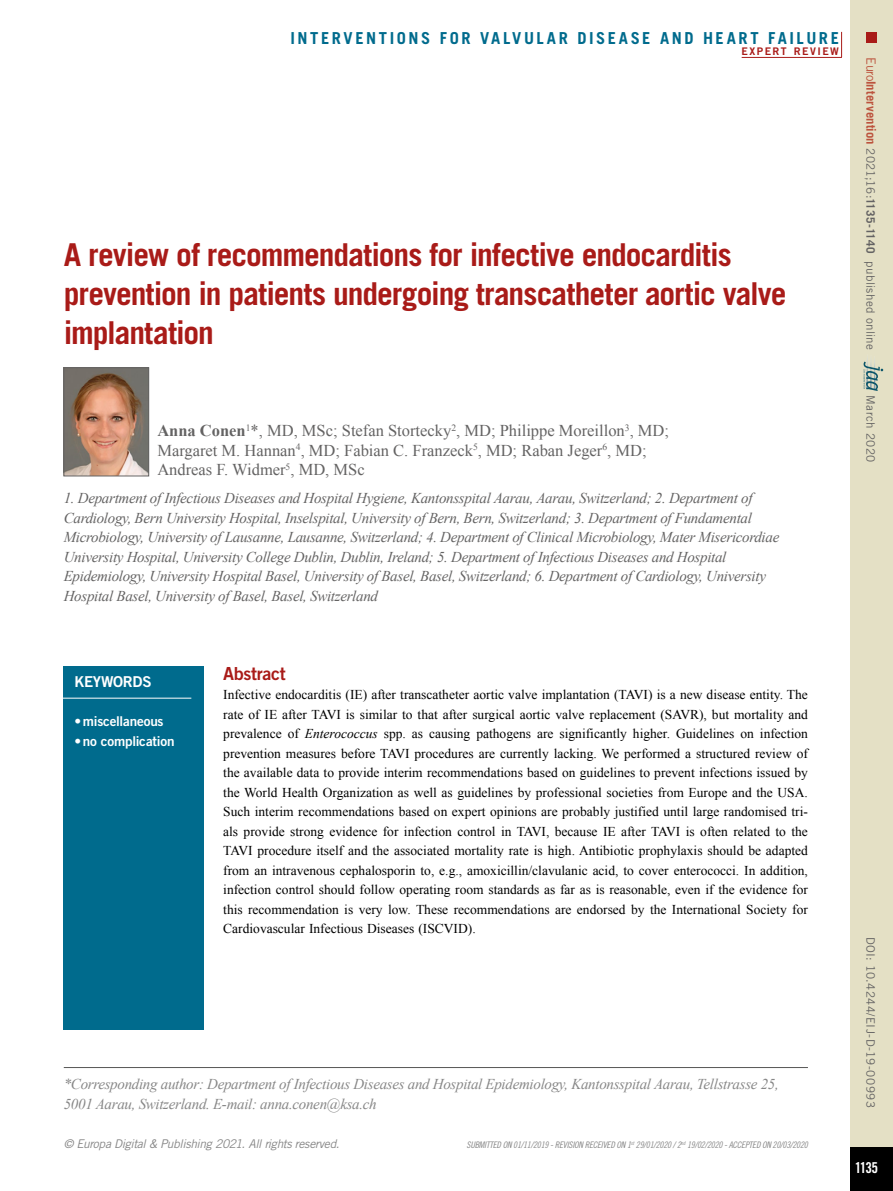
<style>
.page{position:relative;width:893px;height:1191px;background:#fff}
.page>*{position:absolute;margin:0;border:0;box-sizing:border-box;transform-origin:0 0}
.t1{font:700 31.5px/39px "Trade Gothic LT Std";letter-spacing:-.03em;color:#a91b18}
.t2{font:18px "Trade Gothic LT Std Bd 2";letter-spacing:-.02em;color:#a91b18}
.t3{font:16.5px/19.5px "Times New Roman";color:#646363}
.t4{font:700 16.5px "Trade Gothic LT Std";letter-spacing:.155em;color:#006b8d}
.t5{font:italic 15px/19.5px "Times New Roman";letter-spacing:-.02em;color:#646363}
.t6{font:italic 15px/19.5px "Times New Roman";letter-spacing:-.02em;color:#878787}
.t7{font:15px "Trade Gothic LT Std Bd 2";letter-spacing:-.02em;color:#fff}
.t8{font:15px "Trade Gothic LT Std Bd Cn 20";color:#fff}
.t9{font:13.5px/19.5px "Times New Roman";color:#000;text-align:justify}
.t10{font:13.5px "Trade Gothic LT Std Bd 2";letter-spacing:-.015em;color:#fff}
.t11{font:italic 12px "Trade Gothic LT Std";letter-spacing:-.03em;color:#878787}
.t12{font:11.7px "Trade Gothic LT Std";letter-spacing:.03em;color:#646363}
.t13{font:10.5px "Trade Gothic LT Std Bd 2";letter-spacing:.14em;color:#a91b18}
.t14{font:9px "Trade Gothic LT Std Cn 18 Obl";letter-spacing:-.02em;color:#878787}
.s1{font-weight:700}
.s2{font-size:12.75px;color:#bc533d}
.s3{font-weight:700;font-size:12.75px;color:#bc533d}
.s4{font-style:italic}
</style>
<div class="page">
<div style="left:850px;top:0;width:43px;height:1191px;background:#e4e0c5"></div>
<div style="left:850px;top:1147px;width:43px;height:44px;background:#000"></div>
<div style="left:866px;top:32px;width:11px;height:10px;background:#a91b18"></div>
<svg style="left:863px;top:362px;width:20px;height:29px"></svg>
<hr style="left:742px;top:57px;width:100px;height:1px;background:#a91b18">
<svg style="left:841px;top:32px;width:1px;height:25px"></svg>
<hr style="left:64px;top:1067px;width:744px;height:1px;background:#575756">
<div style="left:64px;top:665px;width:140px;height:364px;background:#006b8d"></div>
<hr style="left:62px;top:698px;width:129px;height:1px;background:#fff">
<img style="left:66px;top:369px;width:81px;height:105px">
<div style="left:64px;top:367px;width:85px;height:109px;border:1px solid #646363"></div>
<p class="t4" style="left:291px;top:28px;width:550px">INTERVENTIONS FOR VALVULAR DISEASE AND HEART FAILURE</p>
<p class="t13" style="left:742px;top:45px;width:99px">EXPERT REVIEW</p>
<h1 class="t1" style="left:64px;top:235px;width:724px">A review of recommendations for infective endocarditis prevention in patients undergoing transcatheter aortic valve implantation</h1>
<p class="t3" style="left:157px;top:420px;width:513px"><span class="s1">Anna Conen</span><sup>1</sup>*, MD, MSc; Stefan Stortecky<sup>2</sup>, MD; Philippe Moreillon<sup>3</sup>, MD;<br>Margaret M. Hannan<sup>4</sup>, MD; Fabian C. Franzeck<sup>5</sup>, MD; Raban Jeger<sup>6</sup>, MD;<br>Andreas F. Widmer<sup>5</sup>, MD, MSc</p>
<p class="t5" style="left:64px;top:488px;width:717px">1. Department of Infectious Diseases and Hospital Hygiene, Kantonsspital Aarau, Aarau, Switzerland; 2. Department of Cardiology, Bern University Hospital, Inselspital, University of Bern, Bern, Switzerland; 3. Department of Fundamental Microbiology, University of Lausanne, Lausanne, Switzerland; 4. Department of Clinical Microbiology, Mater Misericordiae University Hospital, University College Dublin, Dublin, Ireland; 5. Department of Infectious Diseases and Hospital Epidemiology, University Hospital Basel, University of Basel, Basel, Switzerland; 6. Department of Cardiology, University Hospital Basel, University of Basel, Basel, Switzerland</p>
<p class="t12" style="left:878px;top:57px;width:294px;rotate:90deg"><span class="s2">Euro</span><span class="s3">Intervention</span> 2021;16:<span class="s1">1135-1140</span> published online</p>
<p class="t12" style="left:878px;top:395px;width:68px;rotate:90deg">March 2020</p>
<p class="t7" style="left:74px;top:672px;width:79px">KEYWORDS</p>
<p class="t10" style="left:74px;top:713px;width:91px">•miscellaneous</p>
<p class="t10" style="left:74px;top:732px;width:102px">•no complication</p>
<h2 class="t2" style="left:223px;top:662px;width:64px">Abstract</h2>
<p class="t9" style="left:223px;top:684px;width:586px">Infective endocarditis (IE) after transcatheter aortic valve implantation (TAVI) is a new disease entity. The rate of IE after TAVI is similar to that after surgical aortic valve replacement (SAVR), but mortality and prevalence of <span class="s4">Enterococcus</span> spp. as causing pathogens are significantly higher. Guidelines on infection prevention measures before TAVI procedures are currently lacking. We performed a structured review of the available data to provide interim recommendations based on guidelines to prevent infections issued by the World Health Organization as well as guidelines by professional societies from Europe and the USA.<br>Such interim recommendations based on expert opinions are probably justified until large randomised tri&shy;als provide strong evidence for infection control in TAVI, because IE after TAVI is often related to the TAVI procedure itself and the associated mortality rate is high. Antibiotic prophylaxis should be adapted from an intravenous cephalosporin to, e.g., amoxicillin/clavulanic acid, to cover enterococci. In addition, infection control should follow operating room standards as far as is reasonable, even if the evidence for this recommendation is very low. These recommendations are endorsed by the International Society for Cardiovascular Infectious Diseases (ISCVID).</p>
<p class="t6" style="left:64px;top:1074px;width:717px">*Corresponding author: Department of Infectious Diseases and Hospital Epidemiology, Kantonsspital Aarau, Tellstrasse 25,<br>5001 Aarau, Switzerland. E-mail: anna.conen@ksa.ch</p>
<p class="t11" style="left:64px;top:1137px;width:277px">© Europa Digital &amp; Publishing 2021. All rights reserved.</p>
<p class="t14" style="left:466px;top:1139px;width:343px">SUBMITTED ON 01/11/2019 - REVISION RECEIVED ON 1<sup>st</sup> 29/01/2020 / 2<sup>nd</sup> 19/02/2020 - ACCEPTED ON 20/03/2020</p>
<p class="t12" style="left:878px;top:937px;width:172px;rotate:90deg">DOI: 10.4244/EIJ-D-19-00993</p>
<p class="t8" style="left:855px;top:1158px;width:25px">1135</p>
</div>
